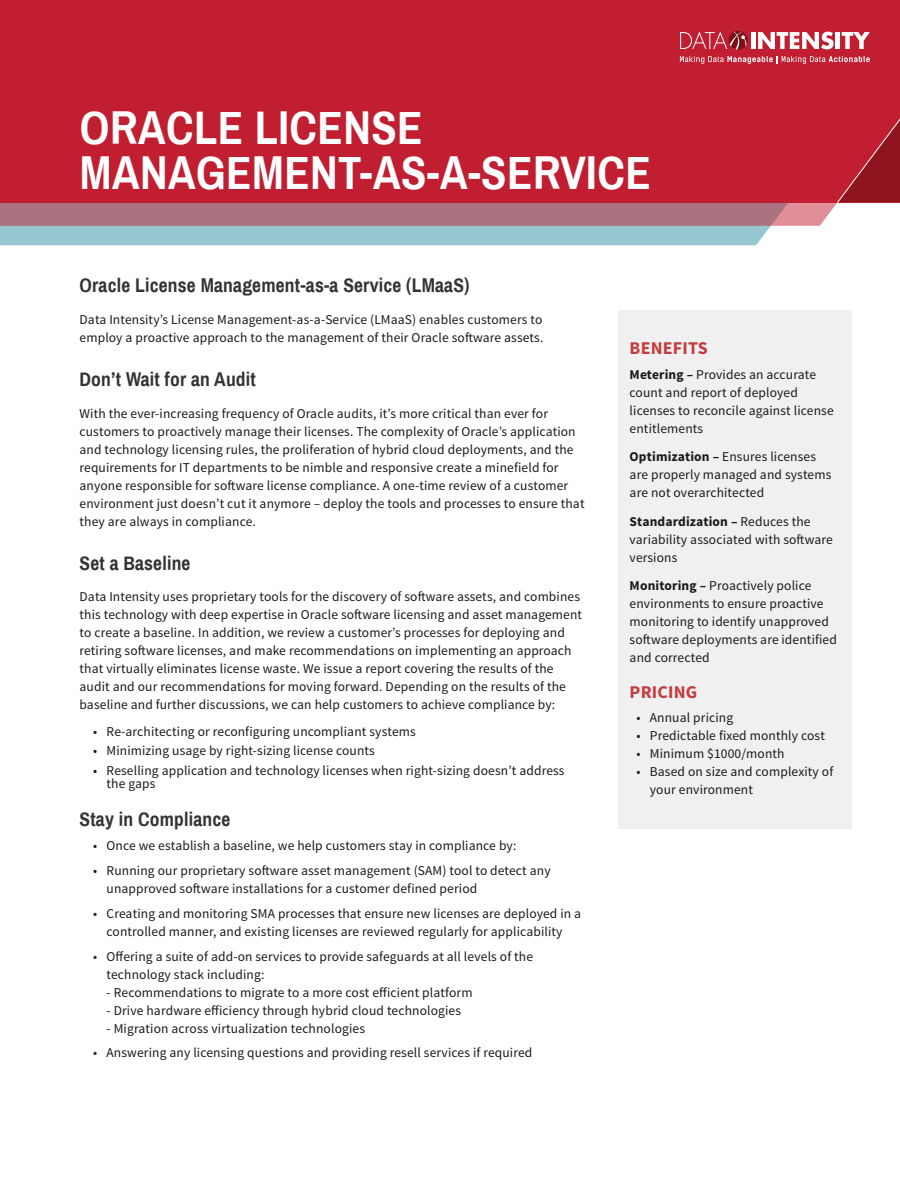
<style>
.page{position:relative;width:900px;height:1200px;background:#fff}
.page>*{position:absolute;margin:0;border:0;box-sizing:border-box;transform-origin:0 0}
.t1{font:700 46.5px/45px "Archivo Narrow";letter-spacing:.01em;color:#fff}
.t2{font:700 19.5px "Archivo Narrow";letter-spacing:.01em;color:#333}
.Sidebar_-_Header{font:700 18px "Source Sans Pro";letter-spacing:.01em;color:#c63b3d}
.Body_Copy{font:13.5px/18px "Source Sans Pro";letter-spacing:.01em;color:#1a1a1a}
.Sidebar_Body_Copy{font:13.5px/18px "Source Sans Pro";letter-spacing:.01em;color:#1a1a1a}
.s1{font-weight:700}
</style>
<div class="page">
<div style="left:0;top:226px;width:771px;height:19px;background:#96c7d1"></div>
<div style="left:0;top:0;width:900px;height:202px;background:#c11f31"></div>
<svg style="left:0;top:32px;width:900px;height:194px"></svg>
<div style="left:618px;top:310px;width:234px;height:519px;background:#f0f0f1"></div>
<p class="t1" style="left:80px;top:105px;width:572px">ORACLE LICENSE<br>MANAGEMENT-AS-A-SERVICE</p>
<p class="t2" style="left:80px;top:274px;width:392px">Oracle License Management-as-a Service (LMaaS)</p>
<p class="Body_Copy" style="left:80px;top:311px;width:465px">Data Intensity’s License Management-as-a-Service (LMaaS) enables customers to employ a proactive approach to the management of their Oracle software assets.</p>
<p class="t2" style="left:80px;top:367px;width:178px">Don’t Wait for an Audit</p>
<p class="Body_Copy" style="left:80px;top:404px;width:507px">With the ever-increasing frequency of Oracle audits, it’s more critical than ever for customers to proactively manage their licenses. The complexity of Oracle’s application and technology licensing rules, the proliferation of hybrid cloud deployments, and the requirements for IT departments to be nimble and responsive create a minefield for anyone responsible for software license compliance. A one-time review of a customer environment just doesn’t cut it anymore – deploy the tools and processes to ensure that they are always in compliance.</p>
<p class="t2" style="left:80px;top:551px;width:112px">Set a Baseline</p>
<p class="Body_Copy" style="left:80px;top:588px;width:504px">Data Intensity uses proprietary tools for the discovery of software assets, and combines this technology with deep expertise in Oracle software licensing and asset management to create a baseline. In addition, we review a customer’s processes for deploying and retiring software licenses, and make recommendations on implementing an approach that virtually eliminates license waste. We issue a report covering the results of the audit and our recommendations for moving forward. Depending on the results of the baseline and further discussions, we can help customers to achieve compliance by:</p>
<p class="Body_Copy" style="left:93px;top:722px;width:324px">• Re-architecting or reconfiguring uncompliant systems</p>
<p class="Body_Copy" style="left:93px;top:742px;width:283px">• Minimizing usage by right-sizing license counts</p>
<p class="Body_Copy" style="left:107px;top:764px;width:460px;line-height:13.5px;text-indent:-14px">• Reselling application and technology licenses when right-sizing doesn’t address the gaps</p>
<p class="t2" style="left:80px;top:807px;width:152px">Stay in Compliance</p>
<p class="Body_Copy" style="left:93px;top:837px;width:425px">• Once we establish a baseline, we help customers stay in compliance by:</p>
<p class="Body_Copy" style="left:107px;top:862px;width:446px;text-indent:-14px">• Running our proprietary software asset management (SAM) tool to detect any unapproved software installations for a customer defined period</p>
<p class="Body_Copy" style="left:93px;top:905px;width:490px;text-align:center">• Creating and monitoring SMA processes that ensure new licenses are deployed in a controlled manner, and existing licenses are reviewed regularly for applicability</p>
<p class="Body_Copy" style="left:107px;top:947px;width:428px;text-indent:-14px">• Offering a suite of add-on services to provide safeguards at all levels of the technology stack including:</p>
<p class="Body_Copy" style="left:107px;top:983px;width:368px">- Recommendations to migrate to a more cost efficient platform</p>
<p class="Body_Copy" style="left:107px;top:1001px;width:356px">- Drive hardware efficiency through hybrid cloud technologies</p>
<p class="Body_Copy" style="left:107px;top:1019px;width:260px">- Migration across virtualization technologies</p>
<p class="Body_Copy" style="left:93px;top:1044px;width:441px">• Answering any licensing questions and providing resell services if required</p>
<p class="Sidebar_-_Header" style="left:630px;top:336px;width:80px">BENEFITS</p>
<p class="Sidebar_Body_Copy" style="left:630px;top:366px;width:206px"><span class="s1">Metering –</span> Provides an accurate count and report of deployed licenses to reconcile against license entitlements</p>
<p class="Sidebar_Body_Copy" style="left:630px;top:448px;width:203px"><span class="s1">Optimization –</span> Ensures licenses are properly managed and systems are not overarchitected</p>
<p class="Sidebar_Body_Copy" style="left:630px;top:513px;width:205px"><span class="s1">Standardization –</span> Reduces the variability associated with software versions</p>
<p class="Sidebar_Body_Copy" style="left:630px;top:577px;width:209px"><span class="s1">Monitoring –</span> Proactively police environments to ensure proactive monitoring to identify unapproved software deployments are identified and corrected</p>
<p class="Sidebar_-_Header" style="left:630px;top:680px;width:69px">PRICING</p>
<p class="Body_Copy" style="left:636px;top:709px;width:98px">• Annual pricing</p>
<p class="Body_Copy" style="left:636px;top:727px;width:190px">• Predictable fixed monthly cost</p>
<p class="Body_Copy" style="left:636px;top:745px;width:150px">• Minimum $1000/month</p>
<p class="Body_Copy" style="left:650px;top:763px;width:185px;text-indent:-14px">• Based on size and complexity of your environment</p>
</div>
